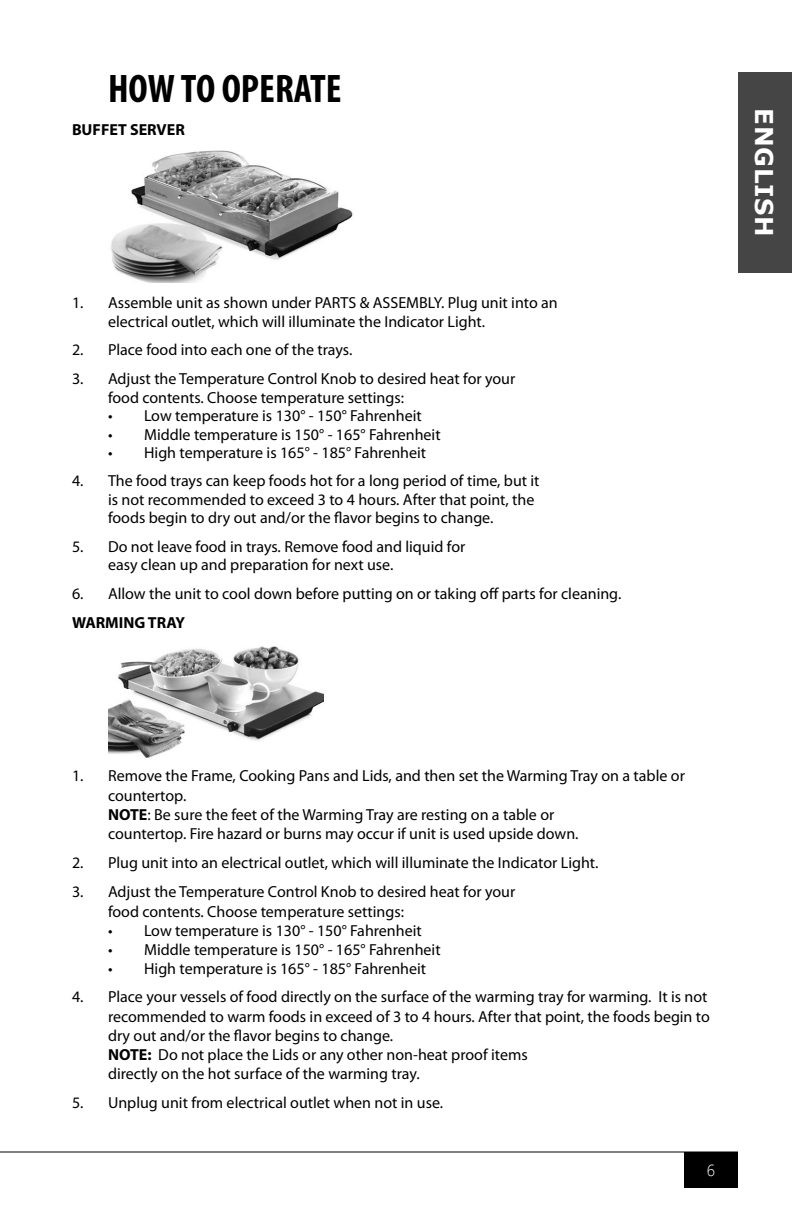
<style>
.page{position:relative;width:792px;height:1224px;background:#fff}
.page>*{position:absolute;margin:0;border:0;box-sizing:border-box;transform-origin:0 0}
.Chapter_Header{font:700 condensed 40px "Myriad Pro";color:#000}
.t1{font:700 24.4px "Verdana";letter-spacing:.03em;color:#fff}
.t2{font:16px/19.2px "Myriad Pro";color:#000}
.Bulleted_List{font:700 16px "Myriad Pro";color:#000}
.Captions___Subheads{font:700 16px "Myriad Pro";color:#000}
.t3{font:300 16px "Segoe UI";color:#fff}
.s1{font-weight:700}
</style>
<div class="page">
<div style="left:738px;top:72px;width:54px;height:201px;background:#454545"></div>
<hr style="left:0;top:1152px;width:738px;height:1px;background:#000">
<div style="left:684px;top:1152px;width:54px;height:36px;background:#000"></div>
<img style="left:111px;top:150px;width:242px;height:132px">
<img style="left:109px;top:646px;width:214px;height:112px">
<p class="Chapter_Header" style="left:108px;top:64px;width:235px">HOW TO OPERATE</p>
<p class="Bulleted_List" style="left:72px;top:119px;width:114px">BUFFET SERVER</p>
<p class="t2" style="left:108px;top:293px;width:451px;line-height:18.6px;text-indent:-36px">1. Assemble unit as shown under PARTS &amp; ASSEMBLY. Plug unit into an electrical outlet, which will illuminate the Indicator Light.</p>
<p class="t2" style="left:72px;top:340px;width:282px">2. Place food into each one of the trays.</p>
<p class="t2" style="left:108px;top:369px;width:409px;line-height:18.6px;text-indent:-36px">3. Adjust the Temperature Control Knob to desired heat for your food contents. Choose temperature settings:</p>
<p class="t2" style="left:108px;top:406px;width:315px">• Low temperature is 130° - 150° Fahrenheit</p>
<p class="t2" style="left:108px;top:425px;width:334px">• Middle temperature is 150° - 165° Fahrenheit</p>
<p class="t2" style="left:108px;top:443px;width:320px">• High temperature is 165° - 185° Fahrenheit</p>
<p class="t2" style="left:108px;top:471px;width:433px;line-height:18.6px;text-indent:-36px">4. The food trays can keep foods hot for a long period of time, but it is not recommended to exceed 3 to 4 hours. After that point, the foods begin to dry out and/or the flavor begins to change.</p>
<p class="t2" style="left:108px;top:537px;width:359px;line-height:18.6px;text-indent:-36px">5. Do not leave food in trays. Remove food and liquid for easy clean up and preparation for next use.</p>
<p class="t2" style="left:72px;top:584px;width:551px">6. Allow the unit to cool down before putting on or taking off parts for cleaning.</p>
<p class="Captions___Subheads" style="left:72px;top:612px;width:115px">WARMING TRAY</p>
<h2 class="t1" style="left:781px;top:108px;width:130px;rotate:90deg">ENGLISH</h2>
<p class="t2" style="left:108px;top:766px;width:578px;text-indent:-36px">1. Remove the Frame, Cooking Pans and Lids, and then set the Warming Tray on a table or countertop.<br><span class="s1">NOTE</span>: Be sure the feet of the Warming Tray are resting on a table or<br>countertop. Fire hazard or burns may occur if unit is used upside down.</p>
<p class="t2" style="left:72px;top:853px;width:528px">2. Plug unit into an electrical outlet, which will illuminate the Indicator Light.</p>
<p class="t2" style="left:108px;top:882px;width:409px;text-indent:-36px">3. Adjust the Temperature Control Knob to desired heat for your food contents. Choose temperature settings:</p>
<p class="t2" style="left:108px;top:921px;width:315px">• Low temperature is 130° - 150° Fahrenheit</p>
<p class="t2" style="left:108px;top:940px;width:334px">• Middle temperature is 150° - 165° Fahrenheit</p>
<p class="t2" style="left:108px;top:959px;width:320px">• High temperature is 165° - 185° Fahrenheit</p>
<p class="t2" style="left:108px;top:987px;width:603px;text-indent:-36px">4. Place your vessels of food directly on the surface of the warming tray for warming. It is not recommended to warm foods in exceed of 3 to 4 hours. After that point, the foods begin to dry out and/or the flavor begins to change.<br><span class="s1">NOTE:</span> Do not place the Lids or any other non-heat proof items<br>directly on the hot surface of the warming tray.</p>
<p class="t2" style="left:72px;top:1093px;width:373px">5. Unplug unit from electrical outlet when not in use.</p>
<p class="t3" style="left:707px;top:1159px;width:10px">6</p>
</div>
